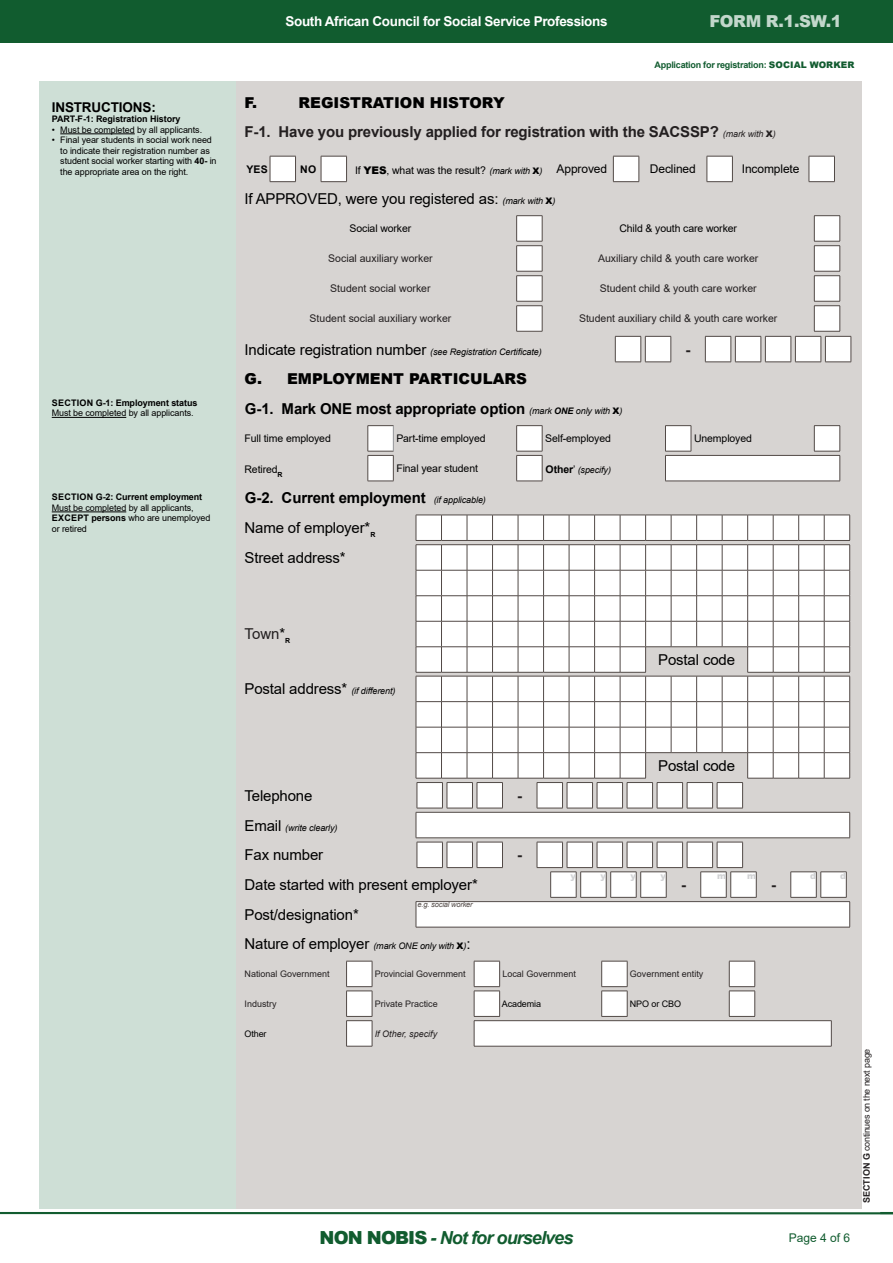
<style>
.page{position:relative;width:893px;height:1263px;background:#fff}
.page>*{position:absolute;margin:0;border:0;box-sizing:border-box;transform-origin:0 0}
.t1{font:italic 700 18px "Arial";letter-spacing:-.05em;color:#115c2f}
.t2{font:900 16.5px "Arial";letter-spacing:-.025em;color:#c2d7cb}
.t3{font:15px "Arial";letter-spacing:-.01em;color:#000}
.t4{font:700 15px/29.7px "Arial";letter-spacing:-.01em;color:#231f20}
.t5{font:700 15px "Arial";letter-spacing:-.01em;color:#000}
.t6{font:900 15px "Arial";color:#000}
.t7{font:15px "Arial";color:#231f20}
.t8{font:700 13.5px "Arial";letter-spacing:-.025em;color:#fff}
.t9{font:700 13.5px "Arial";letter-spacing:-.01em;color:#000}
.t10{font:12px "Arial";letter-spacing:-.01em;color:#000}
.t11{font:12px "Arial";color:#115c2f}
.t12{font:10.5px "Arial";color:#231f20}
.t13{font:10.5px "Arial";letter-spacing:-.01em;color:#000}
.t14{font:700 10.5px "Arial";color:#000}
.t15{font:9px/10.5px "Arial";letter-spacing:-.01em;color:#000}
.t16{font:9px "Arial";color:#231f20}
.t17{font:italic 9px "Arial";letter-spacing:-.01em;color:#000}
.t18{font:700 9px "Arial";letter-spacing:-.01em;color:#000}
.t19{font:700 9px "Arial";letter-spacing:-.025em;color:#125c30}
.t20{font:9px "Arial";letter-spacing:-.025em;color:#231f20}
.t21{font:italic 9px "Arial";color:#231f20}
.t22{font:900 9px "Arial";color:#d1d2d4}
.t23{font:italic 7.5px "Arial";letter-spacing:-.025em;color:#524a47}
.s1{font-weight:900}
.s2{font-weight:700}
.s3{font-weight:900;color:#000}
.s4{font-weight:400;font-style:italic;font-size:9px}
.s5{font-weight:900;font-size:9px}
.s6{font-style:italic;font-size:9px}
.s7{font-size:12px}
.s8{font-style:normal;font-size:15px}
.s9{font-weight:700;font-style:normal;font-size:10.5px}
.s10{font-style:normal;font-size:10.5px}
.s11{color:#000}
.s12{font-weight:900;font-style:normal}
</style>
<div class="page">
<div style="left:236px;top:81px;width:625px;height:1127px;background:#d7d4d2"></div>
<hr style="left:0;top:1212px;width:893px;height:2px;background:#125c30">
<div style="left:0;top:0;width:893px;height:43px;background:#115c2f"></div>
<div style="left:39px;top:81px;width:197px;height:1127px;background:#cedfd6"></div>
<hr style="left:60px;top:134px;width:75px;height:1px;background:#000">
<hr style="left:52px;top:417px;width:74px;height:1px;background:#000">
<hr style="left:52px;top:512px;width:74px;height:1px;background:#000">
<svg style="left:270px;top:156px;width:565px;height:26px"></svg>
<svg style="left:516px;top:215px;width:336px;height:148px"></svg>
<svg style="left:368px;top:425px;width:473px;height:57px"></svg>
<hr style="left:665px;top:481px;width:175px;height:1px;background:#524a47">
<hr style="left:416px;top:927px;width:434px;height:1px;background:#524a47">
<svg style="left:346px;top:961px;width:486px;height:86px"></svg>
<svg style="left:416px;top:515px;width:434px;height:412px"></svg>
<h3 class="t8" style="left:285px;top:12px;width:324px">South African Council for Social Service Professions</h3>
<h2 class="t2" style="left:709px;top:9px;width:134px">FORM R.1.SW.1</h2>
<p class="t19" style="left:654px;top:58px;width:202px">Application for registration: <span class="s1">SOCIAL WORKER</span></p>
<h3 class="t9" style="left:52px;top:98px;width:106px">INSTRUCTIONS:</h3>
<p class="t18" style="left:52px;top:113px;width:130px">PART-F-1: Registration History</p>
<p class="t15" style="left:52px;top:124px;width:152px">• Must be completed by all applicants.</p>
<p class="t15" style="left:60px;top:135px;width:158px;text-indent:-9px">• Final year students in social work need to indicate their registration number as student social worker starting with <span class="s2">40-</span> in the appropriate area on the right.</p>
<h3 class="t4" style="left:244px;top:88px;width:533px;text-indent:54px"><span class="s3">REGISTRATION HISTORY<br></span>F-1. Have you previously applied for registration with the SACSSP? <span class="s4">(mark with</span> <span class="s5">X</span><span class="s4">)</span></h3>
<p class="t14" style="left:246px;top:162px;width:23px">YES</p>
<p class="t14" style="left:300px;top:162px;width:18px">NO</p>
<p class="t13" style="left:355px;top:163px;width:254px">If <span class="s1">YES</span>, what was the result? <span class="s6">(mark with</span> <span class="s5">X</span><span class="s6">)</span> <span class="s7">Approved</span></p>
<h3 class="t10" style="left:650px;top:161px;width:47px">Declined</h3>
<h3 class="t10" style="left:742px;top:161px;width:59px">Incomplete</h3>
<h3 class="t3" style="left:244px;top:188px;width:312px">If APPROVED, were you registered as: <span class="s6">(mark with</span> <span class="s5">X</span><span class="s6">)</span></h3>
<p class="t13" style="left:350px;top:221px;width:63px">Social worker</p>
<p class="t13" style="left:619px;top:221px;width:119px">Child &amp; youth care worker</p>
<p class="t12" style="left:328px;top:251px;width:106px">Social auxiliary worker</p>
<p class="t12" style="left:598px;top:251px;width:162px">Auxiliary child &amp; youth care worker</p>
<p class="t12" style="left:330px;top:281px;width:102px">Student social worker</p>
<p class="t12" style="left:600px;top:281px;width:158px">Student child &amp; youth care worker</p>
<p class="t12" style="left:310px;top:311px;width:143px">Student social auxiliary worker</p>
<p class="t12" style="left:579px;top:311px;width:200px">Student auxiliary child &amp; youth care worker</p>
<p class="t17" style="left:244px;top:346px;width:299px"><span class="s8">Indicate registration number</span> (see Registration Certificate)</p>
<h3 class="t4" style="left:686px;top:335px;width:6px">-</h3>
<h3 class="t6" style="left:244px;top:91px;width:14px">F.</h3>
<h3 class="t6" style="left:244px;top:368px;width:284px">G. EMPLOYMENT PARTICULARS</h3>
<p class="t18" style="left:52px;top:396px;width:147px">SECTION G-1: Employment status</p>
<p class="t15" style="left:52px;top:408px;width:143px">Must be completed by all applicants.</p>
<h3 class="t5" style="left:245px;top:398px;width:379px">G-1. Mark ONE most appropriate option <span class="s4">(mark</span> <span class="s6">ONE</span> <span class="s4">only with</span> <span class="s5">X</span><span class="s4">)</span></h3>
<p class="t13" style="left:244px;top:431px;width:88px">Full time employed</p>
<p class="t13" style="left:396px;top:431px;width:91px">Part-time employed</p>
<p class="t13" style="left:545px;top:431px;width:67px">Self-employed</p>
<p class="t13" style="left:694px;top:431px;width:59px">Unemployed</p>
<p class="t13" style="left:244px;top:462px;width:40px">Retired<sub>R</sub></p>
<p class="t13" style="left:396px;top:461px;width:83px">Final year student</p>
<p class="t17" style="left:546px;top:464px;width:67px"><span class="s9">Other</span><span class="s10">’</span> (specify)</p>
<p class="t18" style="left:52px;top:491px;width:152px">SECTION G-2: Current employment</p>
<p class="t15" style="left:52px;top:502px;width:160px">Must be completed by all applicants,<br><span class="s2">EXCEPT persons</span> who are unemployed or retired</p>
<h3 class="t5" style="left:245px;top:487px;width:243px">G-2. Current employment <span class="s4">(if applicable)</span></h3>
<h3 class="t3" style="left:244px;top:518px;width:132px">Name of employer*<sub>R</sub></h3>
<h3 class="t3" style="left:244px;top:547px;width:103px">Street address*</h3>
<h3 class="t7" style="left:244px;top:624px;width:47px">Town<span class="s11">*</span><sub>R</sub></h3>
<h3 class="t3" style="left:658px;top:649px;width:78px">Postal code</h3>
<h3 class="t3" style="left:244px;top:679px;width:153px">Postal address* <span class="s6">(if different)</span></h3>
<h3 class="t3" style="left:658px;top:755px;width:78px">Postal code</h3>
<h3 class="t3" style="left:244px;top:785px;width:70px">Telephone</h3>
<h3 class="t4" style="left:517px;top:781px;width:6px">-</h3>
<p class="t17" style="left:244px;top:821px;width:95px"><span class="s8">Email</span> (write clearly)</p>
<h3 class="t3" style="left:244px;top:845px;width:80px">Fax number</h3>
<h3 class="t4" style="left:517px;top:840px;width:6px">-</h3>
<h3 class="t3" style="left:244px;top:874px;width:235px">Date started with present employer*</h3>
<p class="t22" style="left:570px;top:869px;width:7px">y</p>
<p class="t22" style="left:600px;top:869px;width:7px">y</p>
<p class="t22" style="left:630px;top:869px;width:7px">y</p>
<p class="t22" style="left:660px;top:869px;width:7px">y</p>
<h3 class="t4" style="left:681px;top:870px;width:6px">-</h3>
<p class="t22" style="left:717px;top:869px;width:10px">m</p>
<p class="t22" style="left:747px;top:869px;width:10px">m</p>
<h3 class="t4" style="left:771px;top:870px;width:6px">-</h3>
<p class="t22" style="left:810px;top:869px;width:8px">d</p>
<p class="t22" style="left:840px;top:869px;width:8px">d</p>
<p class="t23" style="left:418px;top:899px;width:57px">e.g. social worker</p>
<h3 class="t3" style="left:244px;top:934px;width:228px">Nature of employer <span class="s6">(mark ONE only with</span> <span class="s5">X</span><span class="s6">)</span>:</h3>
<p class="t16" style="left:244px;top:968px;width:87px">National Government</p>
<p class="t16" style="left:375px;top:968px;width:93px">Provincial Government</p>
<p class="t16" style="left:502px;top:968px;width:75px">Local Government</p>
<p class="t16" style="left:630px;top:968px;width:75px">Government entity</p>
<p class="t16" style="left:244px;top:997px;width:34px">Industry</p>
<p class="t16" style="left:375px;top:997px;width:65px">Private Practice</p>
<p class="t15" style="left:502px;top:998px;width:41px">Academia</p>
<p class="t15" style="left:630px;top:998px;width:53px">NPO or CBO</p>
<p class="t15" style="left:244px;top:1028px;width:24px">Other</p>
<p class="t21" style="left:375px;top:1028px;width:64px">If Other, specify</p>
<h3 class="t3" style="left:244px;top:904px;width:116px">Post/designation*</h3>
<p class="t20" style="left:860px;top:1203px;width:156px;rotate:-90deg"><span class="s2">SECTION G</span> continues on the next page</p>
<h1 class="t1" style="left:320px;top:1226px;width:255px"><span class="s12">NON NOBIS</span> - Not for ourselves</h1>
<h3 class="t11" style="left:789px;top:1229px;width:63px">Page 4 of 6</h3>
</div>
